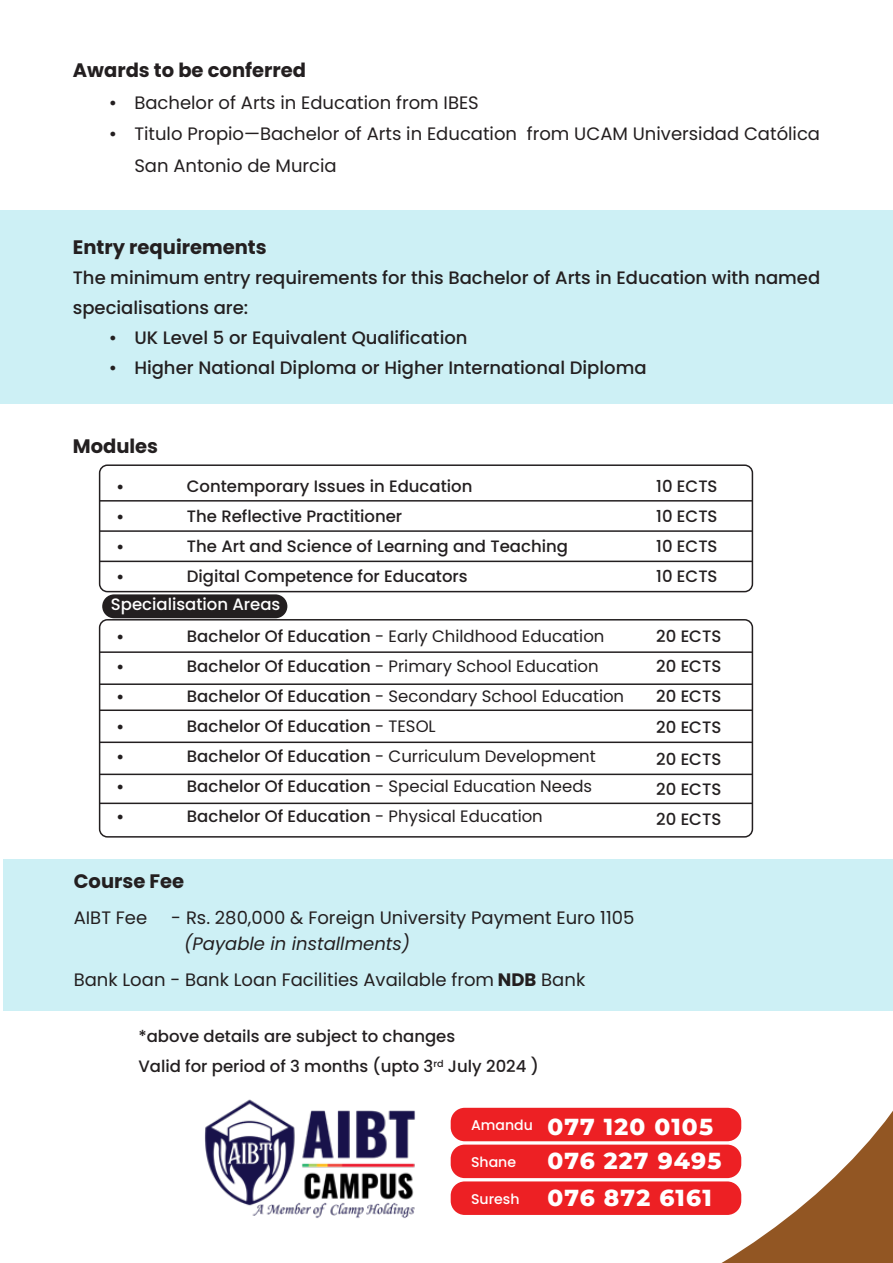
<style>
.page{position:relative;width:893px;height:1263px;background:#fff}
.page>*{position:absolute;margin:0;border:0;box-sizing:border-box;transform-origin:0 0}
.t1{font:800 23.25px/34.3px "Montserrat";letter-spacing:.05em;color:#fff}
.t2{font:700 19.5px "Poppins";color:#231f20}
.t3{font:18px/31.5px "Poppins";color:#231f20}
.t4{font:500 18px/30px "Poppins";color:#231f20;text-align:justify}
.t5{font:16.5px/30px "Poppins";color:#231f20}
.t6{font:500 16.5px/30px "Poppins";color:#231f20}
.t7{font:500 16.5px "Poppins";color:#fff}
.t8{font:500 14.1px "Poppins";color:#fff}
.s1{font-weight:500}
.s2{font-style:italic}
.s3{font-weight:700}
</style>
<div class="page">
<div style="left:102px;top:594px;width:185px;height:24px;background:#231f20;border-radius:12px"></div>
<div style="left:0;top:211px;width:893px;height:193px;background:#cdf0f5"></div>
<div style="left:99px;top:464px;width:654px;height:128px;border:2px solid #231f20;border-radius:8px"></div>
<div style="left:99px;top:619px;width:654px;height:219px;border:2px solid #231f20;border-radius:8px"></div>
<hr style="left:100px;top:500px;width:652px;height:2px;background:#231f20">
<hr style="left:100px;top:530px;width:652px;height:2px;background:#231f20">
<hr style="left:100px;top:561px;width:652px;height:1px;background:#231f20">
<hr style="left:100px;top:651px;width:652px;height:2px;background:#231f20">
<hr style="left:100px;top:683px;width:652px;height:2px;background:#231f20">
<hr style="left:100px;top:709px;width:652px;height:2px;background:#231f20">
<hr style="left:100px;top:741px;width:652px;height:2px;background:#231f20">
<hr style="left:100px;top:774px;width:652px;height:1px;background:#231f20">
<hr style="left:100px;top:802px;width:652px;height:2px;background:#231f20">
<svg style="left:381px;top:1010px;width:512px;height:253px"></svg>
<div style="left:3px;top:859px;width:890px;height:151px;background:#cdf0f5"></div>
<img style="left:204px;top:1055px;width:229px;height:203px">
<div style="left:451px;top:1108px;width:290px;height:33px;background:#ed2024;border-radius:14px"></div>
<div style="left:451px;top:1144px;width:290px;height:34px;background:#ed2024;border-radius:14px"></div>
<div style="left:451px;top:1181px;width:290px;height:34px;background:#ed2024;border-radius:14px"></div>
<p class="t2" style="left:73px;top:59px;width:235px">Awards to be conferred</p>
<p class="t3" style="left:109px;top:87px;width:371px"><span class="s1">•</span> Bachelor of Arts in Education from IBES</p>
<p class="t3" style="left:134px;top:118px;width:687px;text-indent:-26px"><span class="s1">•</span> Titulo Propio—Bachelor of Arts in Education from UCAM Universidad Católica<br>San Antonio de Murcia</p>
<p class="t2" style="left:73px;top:236px;width:195px">Entry requirements</p>
<p class="t4" style="left:73px;top:263px;width:749px">The minimum entry requirements for this Bachelor of Arts in Education with named specialisations are:</p>
<p class="t4" style="left:109px;top:323px;width:360px">• UK Level 5 or Equivalent Qualification</p>
<p class="t4" style="left:109px;top:353px;width:539px">• Higher National Diploma or Higher International Diploma</p>
<p class="t2" style="left:73px;top:435px;width:87px">Modules</p>
<p class="t4" style="left:116px;top:472px;width:10px">• • • •</p>
<p class="t6" style="left:187px;top:471px;width:383px">Contemporary Issues in Education<br>The Reflective Practitioner<br>The Art and Science of Learning and Teaching Digital Competence for Educators</p>
<p class="t7" style="left:111px;top:594px;width:171px">Specialisation Areas</p>
<p class="t4" style="left:116px;top:622px;width:10px">• • • • • • •</p>
<p class="t5" style="left:187px;top:621px;width:439px"><span class="s1">Bachelor Of Education</span> - Early Childhood Education <span class="s1">Bachelor Of Education</span> - Primary School Education <span class="s1">Bachelor Of Education</span> - Secondary School Education <span class="s1">Bachelor Of Education</span> - TESOL<br><span class="s1">Bachelor Of Education</span> - Curriculum Development <span class="s1">Bachelor Of Education</span> - Special Education Needs <span class="s1">Bachelor Of Education</span> - Physical Education</p>
<p class="t2" style="left:74px;top:870px;width:112px">Course Fee</p>
<p class="t3" style="left:74px;top:902px;width:75px">AIBT Fee</p>
<p class="t3" style="left:171px;top:902px;width:465px">- Rs. 280,000 &amp; Foreign University Payment Euro 1105</p>
<p class="t3" style="left:74px;top:925px;width:513px;line-height:36px;text-indent:111px"><span class="s2">(Payable in installments)<br></span>Bank Loan - Bank Loan Facilities Available from <span class="s3">NDB</span> Bank</p>
<p class="t6" style="left:138px;top:1021px;width:402px">*above details are subject to changes<br>Valid for period of 3 months (upto 3<sup>rd</sup> July 2024 )</p>
<p class="t6" style="left:656px;top:471px;width:63px;text-align:justify">10 ECTS 10 ECTS 10 ECTS 10 ECTS</p>
<p class="t6" style="left:656px;top:621px;width:67px;text-align:justify">20 ECTS 20 ECTS 20 ECTS</p>
<p class="t6" style="left:656px;top:711px;width:67px;line-height:31.5px">20 ECTS<br>20 ECTS</p>
<p class="t6" style="left:656px;top:774px;width:67px">20 ECTS<br>20 ECTS</p>
<p class="t8" style="left:471px;top:1116px;width:63px">Amandu</p>
<p class="t8" style="left:471px;top:1154px;width:47px">Shane</p>
<p class="t8" style="left:471px;top:1191px;width:50px">Suresh</p>
<h1 class="t1" style="left:547px;top:1109px;width:176px">077 120 0105<br>076 227 9495</h1>
<h1 class="t1" style="left:547px;top:1180px;width:166px">076 872 6161</h1>
</div>
